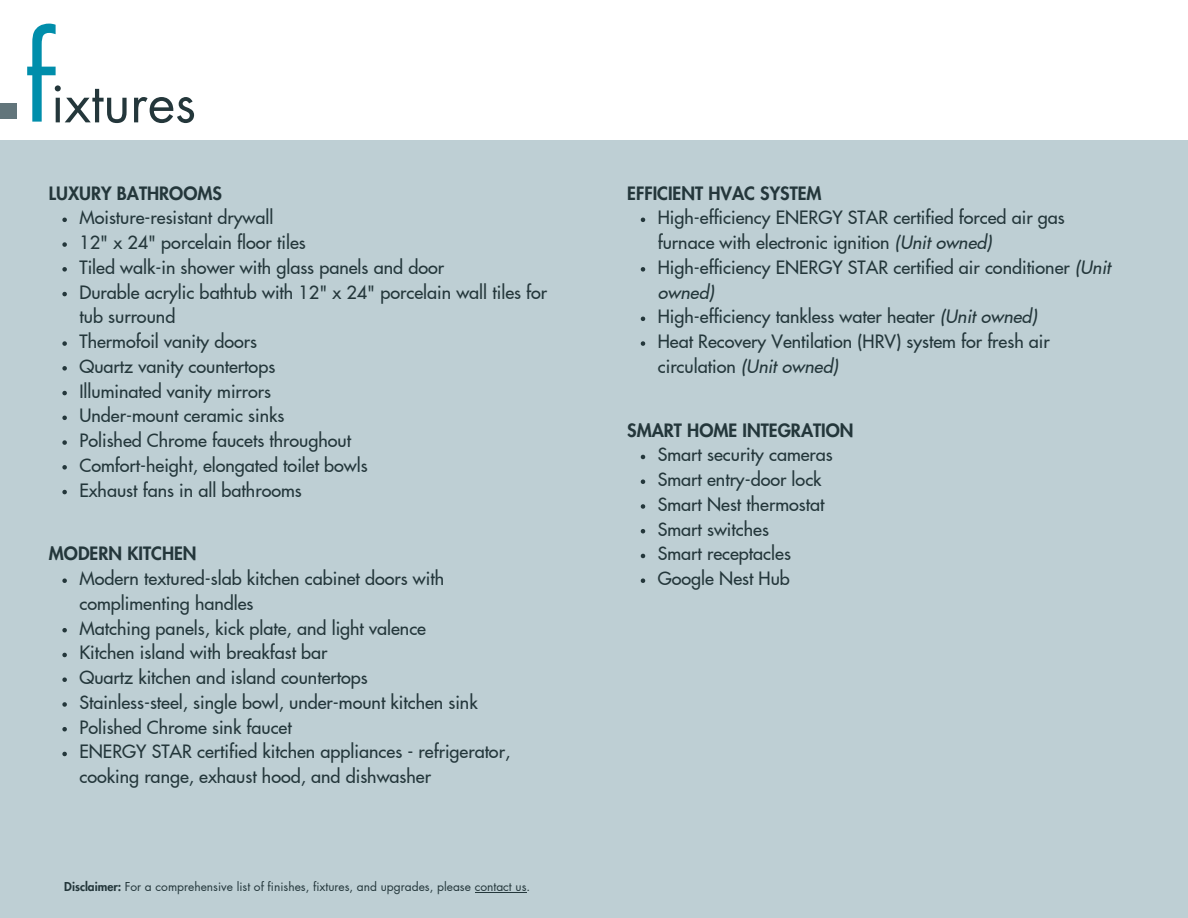
<style>
.page{position:relative;width:1188px;height:918px;background:#becfd4}
.page>*{position:absolute;margin:0;border:0;box-sizing:border-box;transform-origin:0 0}
.t1{font:117px "Futura LT Pro";color:#008eab}
.t2{font:52.5px "Futura LT Pro";color:#24373b}
.t3{font:500 18px/24.8px "Futura LT Pro";color:#24373b}
.t4{font:800 18px "Futura LT Pro";color:#24373b}
.t5{font:12px "Futura LT Pro";color:#24373b}
.s1{font-weight:800}
.s2{font-style:italic}
</style>
<div class="page">
<div style="left:0;top:0;width:1188px;height:140px;background:#fff"></div>
<div style="left:0;top:103px;width:17px;height:16px;background:#62757b"></div>
<svg style="left:62px;top:218px;width:5px;height:4px"></svg>
<svg style="left:62px;top:242px;width:5px;height:5px"></svg>
<svg style="left:62px;top:267px;width:5px;height:5px"></svg>
<svg style="left:62px;top:292px;width:5px;height:4px"></svg>
<svg style="left:62px;top:341px;width:5px;height:5px"></svg>
<svg style="left:62px;top:366px;width:5px;height:5px"></svg>
<svg style="left:62px;top:391px;width:5px;height:4px"></svg>
<svg style="left:62px;top:416px;width:5px;height:4px"></svg>
<svg style="left:62px;top:440px;width:5px;height:5px"></svg>
<svg style="left:62px;top:465px;width:5px;height:5px"></svg>
<svg style="left:62px;top:490px;width:5px;height:4px"></svg>
<svg style="left:62px;top:578px;width:5px;height:5px"></svg>
<svg style="left:62px;top:628px;width:5px;height:4px"></svg>
<svg style="left:62px;top:653px;width:5px;height:4px"></svg>
<svg style="left:62px;top:677px;width:5px;height:5px"></svg>
<svg style="left:62px;top:702px;width:5px;height:5px"></svg>
<svg style="left:62px;top:727px;width:5px;height:4px"></svg>
<svg style="left:62px;top:752px;width:5px;height:4px"></svg>
<svg style="left:641px;top:218px;width:4px;height:4px"></svg>
<svg style="left:641px;top:267px;width:4px;height:5px"></svg>
<svg style="left:641px;top:317px;width:4px;height:4px"></svg>
<svg style="left:641px;top:341px;width:4px;height:5px"></svg>
<svg style="left:641px;top:455px;width:4px;height:4px"></svg>
<svg style="left:641px;top:479px;width:4px;height:5px"></svg>
<svg style="left:641px;top:504px;width:4px;height:5px"></svg>
<svg style="left:641px;top:529px;width:4px;height:4px"></svg>
<svg style="left:641px;top:554px;width:4px;height:4px"></svg>
<svg style="left:641px;top:578px;width:4px;height:5px"></svg>
<hr style="left:475px;top:892px;width:51px;height:1px;background:#24373b">
<h1 class="t1" style="left:23px;top:25px;width:34px">f</h1>
<h2 class="t2" style="left:51px;top:79px;width:147px">ixtures</h2>
<p class="t4" style="left:49px;top:185px;width:175px">LUXURY BATHROOMS</p>
<p class="t3" style="left:79px;top:206px;width:469px">Moisture-resistant drywall<br>12" x 24" porcelain floor tiles<br>Tiled walk-in shower with glass panels and door<br>Durable acrylic bathtub with 12" x 24" porcelain wall tiles for tub surround<br>Thermofoil vanity doors<br>Quartz vanity countertops<br>Illuminated vanity mirrors<br>Under-mount ceramic sinks<br>Polished Chrome faucets throughout<br>Comfort-height, elongated toilet bowls<br>Exhaust fans in all bathrooms</p>
<p class="t4" style="left:49px;top:546px;width:149px">MODERN KITCHEN</p>
<p class="t3" style="left:79px;top:567px;width:432px">Modern textured-slab kitchen cabinet doors with complimenting handles<br>Matching panels, kick plate, and light valence<br>Kitchen island with breakfast bar<br>Quartz kitchen and island countertops<br>Stainless-steel, single bowl, under-mount kitchen sink Polished Chrome sink faucet<br>ENERGY STAR certified kitchen appliances - refrigerator, cooking range, exhaust hood, and dishwasher</p>
<p class="t5" style="left:64px;top:881px;width:467px"><span class="s1">Disclaimer:</span> For a comprehensive list of finishes, fixtures, and upgrades, please contact us.</p>
<p class="t4" style="left:627px;top:185px;width:196px">EFFICIENT HVAC SYSTEM</p>
<p class="t3" style="left:658px;top:206px;width:454px">High-efficiency ENERGY STAR certified forced air gas furnace with electronic ignition <span class="s2">(Unit owned)<br></span>High-efficiency ENERGY STAR certified air conditioner <span class="s2">(Unit owned)<br></span>High-efficiency tankless water heater <span class="s2">(Unit owned)<br></span>Heat Recovery Ventilation (HRV) system for fresh air circulation <span class="s2">(Unit owned)</span></p>
<p class="t4" style="left:627px;top:422px;width:228px">SMART HOME INTEGRATION</p>
<p class="t3" style="left:658px;top:443px;width:177px">Smart security cameras<br>Smart entry-door lock<br>Smart Nest thermostat<br>Smart switches<br>Smart receptacles<br>Google Nest Hub</p>
</div>
